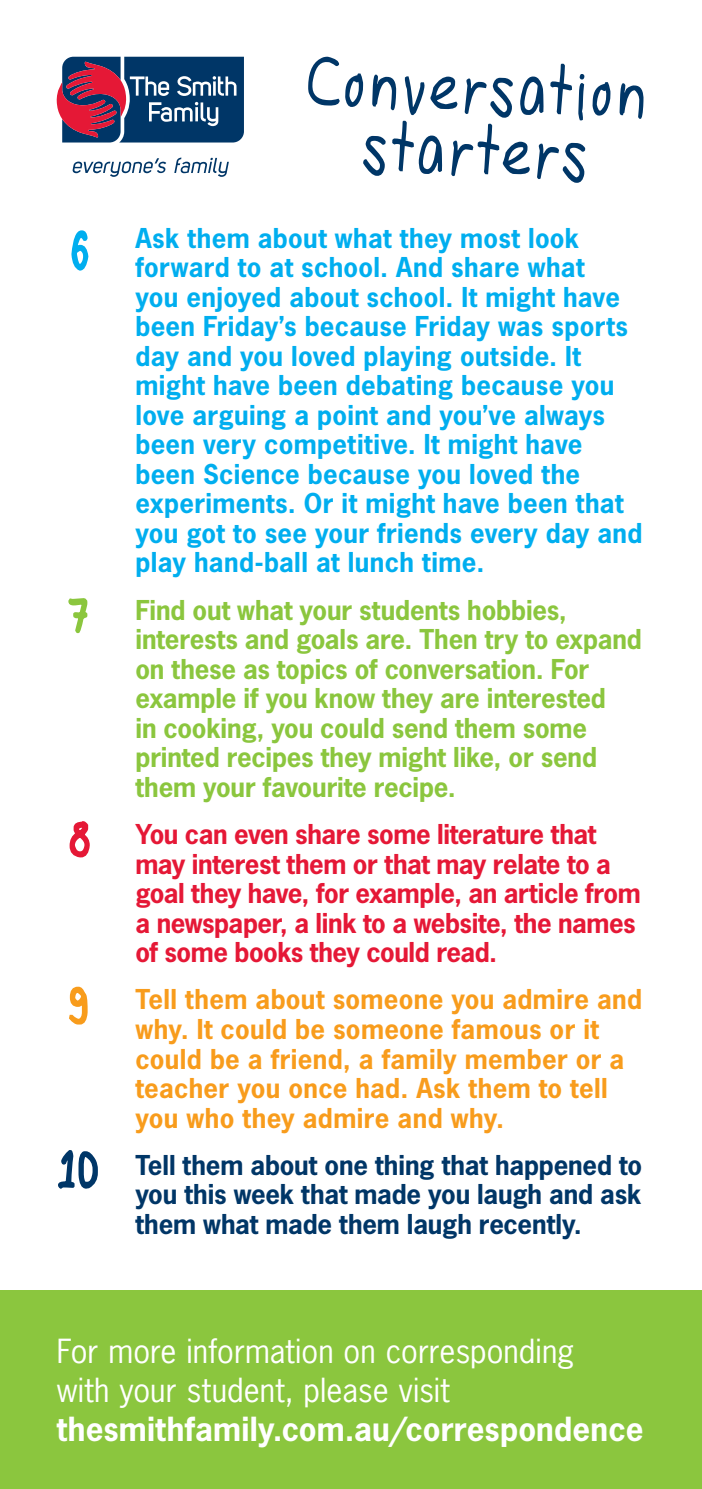
<style>
.page{position:relative;width:702px;height:1489px;background:#fff}
.page>*{position:absolute;margin:0;border:0;box-sizing:border-box;transform-origin:0 0}
.t1{font:40px "Hanna Handwriting";color:#003667}
.t2{font:40px "Hanna Handwriting";color:#00aeef}
.t3{font:40px "Hanna Handwriting";color:#8bc63e}
.t4{font:40px "Hanna Handwriting";color:#e51836}
.t5{font:40px "Hanna Handwriting";color:#f89c1c}
.t6{font:31.25px/39px "News Gothic";color:#fff}
.t7{font:700 31.25px "News Gothic";letter-spacing:.005em;color:#fff}
.t8{font:700 25.75px/29.5px "News Gothic";letter-spacing:.01em;color:#00aeef}
.t9{font:700 25.75px/29.5px "News Gothic";letter-spacing:-.005em;color:#8bc63e}
.t10{font:700 25.75px/29.5px "News Gothic";letter-spacing:-.02em;color:#e51836}
.t11{font:700 25.75px/29.5px "News Gothic";letter-spacing:.015em;color:#f89c1c}
.t12{font:700 25.75px/29.5px "News Gothic";letter-spacing:-.01em;color:#003667;text-align:justify}
</style>
<div class="page">
<div style="left:0;top:1290px;width:702px;height:198px;background:#8bc63e"></div>
<svg style="left:308px;top:57px;width:335px;height:126px"></svg>
<svg style="left:56px;top:57px;width:188px;height:120px"></svg>
<svg style="left:71px;top:230px;width:18px;height:41px"></svg>
<svg style="left:68px;top:598px;width:20px;height:36px"></svg>
<svg style="left:69px;top:821px;width:21px;height:37px"></svg>
<svg style="left:69px;top:986px;width:19px;height:39px"></svg>
<svg style="left:58px;top:1150px;width:40px;height:39px"></svg>
<h1 class="t2" style="left:69px;top:224px;width:21px">6</h1>
<h1 class="t3" style="left:69px;top:590px;width:20px">7</h1>
<h1 class="t4" style="left:68px;top:812px;width:24px">8</h1>
<h1 class="t5" style="left:68px;top:979px;width:22px">9</h1>
<h1 class="t1" style="left:59px;top:1143px;width:41px">10</h1>
<p class="t8" style="left:135px;top:223px;width:508px">Ask them about what they most look forward to at school. And share what<br>you enjoyed about school. It might have been Friday’s because Friday was sports day and you loved playing outside. It might have been debating because you love arguing a point and you’ve always been very competitive. It might have been Science because you loved the experiments. Or it might have been that you got to see your friends every day and play hand-ball at lunch time.</p>
<p class="t9" style="left:135px;top:594px;width:508px">Find out what your students hobbies, interests and goals are. Then try to expand on these as topics of conversation. For example if you know they are interested<br>in cooking, you could send them some printed recipes they might like, or send them your favourite recipe.</p>
<p class="t10" style="left:135px;top:819px;width:507px">You can even share some literature that may interest them or that may relate to a goal they have, for example, an article from a newspaper, a link to a website, the names of some books they could read.</p>
<p class="t11" style="left:135px;top:984px;width:508px">Tell them about someone you admire and why. It could be someone famous or it could be a friend, a family member or a teacher you once had. Ask them to tell you who they admire and why.</p>
<p class="t12" style="left:135px;top:1149px;width:508px">Tell them about one thing that happened to you this week that made you laugh and ask them what made them laugh recently.</p>
<p class="t6" style="left:57px;top:1331px;width:519px">For more information on corresponding with your student, please visit</p>
<p class="t7" style="left:57px;top:1408px;width:588px">thesmithfamily.com.au/correspondence</p>
</div>
